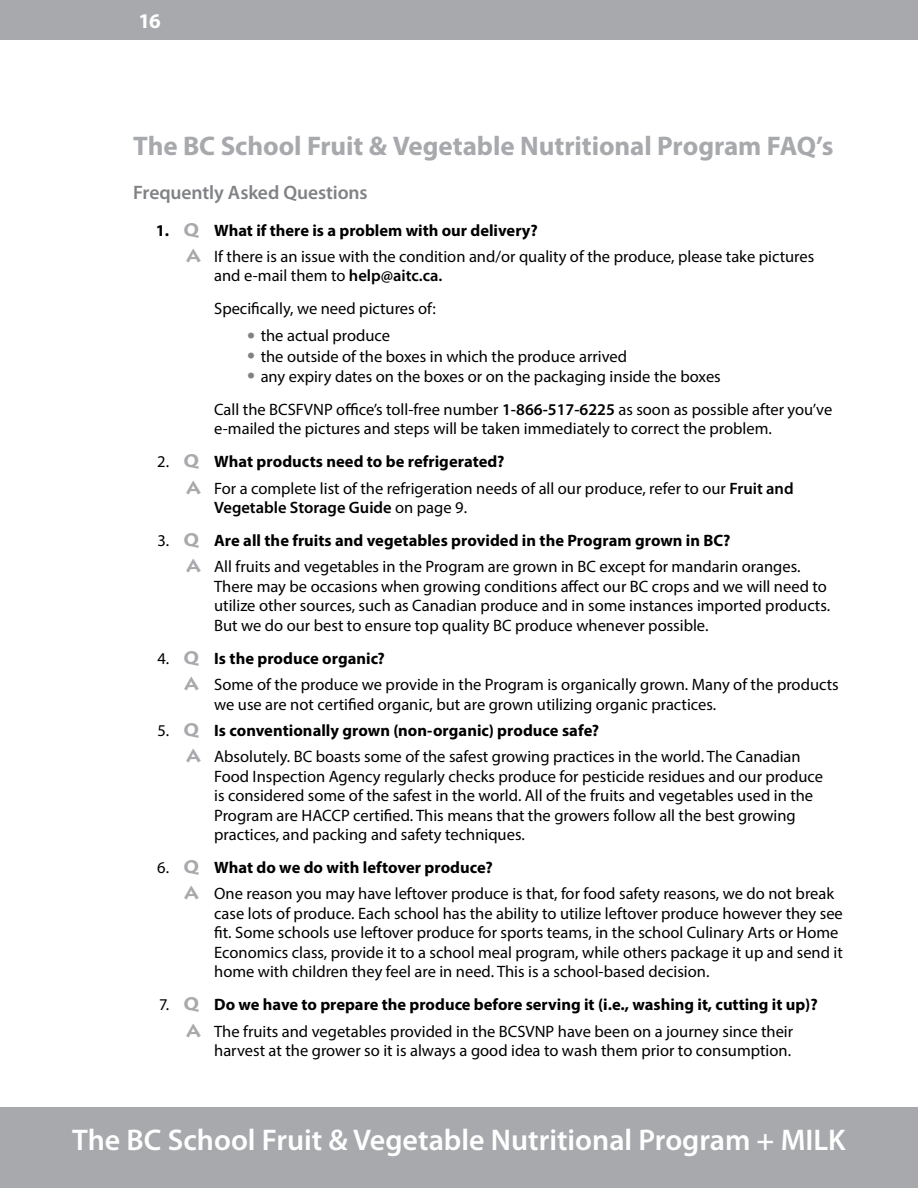
<style>
.page{position:relative;width:918px;height:1188px;background:#fff}
.page>*{position:absolute;margin:0;border:0;box-sizing:border-box;transform-origin:0 0}
.t1{font:600 30px "Myriad Pro";color:#fff}
.t2{font:700 27px "Myriad Pro";letter-spacing:-.005em;color:#a7a9ac}
.t3{font:700 21px "Myriad Pro";color:#fff}
.t4{font:600 19.5px "Myriad Pro";letter-spacing:-.005em;color:#808285}
.t5{font:16.5px/19.5px "Myriad Pro";color:#000}
.t6{font:600 16.5px "Myriad Pro";color:#000}
.s1{font-weight:700}
.s2{font-family:"Lithos Pro";font-weight:700;font-size:18px;color:#a7a9ac}
.s3{font-weight:600}
.s4{font-size:28.5px;color:#808285}
.s5{font-weight:400}
</style>
<div class="page">
<div style="left:0;top:1107px;width:918px;height:81px;background:#a7a9ac"></div>
<div style="left:0;top:0;width:918px;height:40px;background:#a7a9ac"></div>
<p class="t3" style="left:139px;top:7px;width:24px">16</p>
<h2 class="t2" style="left:133px;top:129px;width:702px">The BC School Fruit &amp; Vegetable Nutritional Program FAQ’s</h2>
<p class="t4" style="left:133px;top:180px;width:236px">Frequently Asked Questions</p>
<p class="t5" style="left:186px;top:218px;width:630px;line-height:25.5px;text-indent:-30px"><span class="s1">1.</span> <span class="s2">Q</span> <span class="s1">What if there is a problem with our delivery?<br></span><span class="s2">A</span> If there is an issue with the condition and/or quality of the produce, please take pictures</p>
<p class="t5" style="left:214px;top:259px;width:230px;line-height:33px">and e-mail them to <span class="s3">help@aitc.ca.<br></span>Specifically, we need pictures of:</p>
<p class="t5" style="left:247px;top:326px;width:144px"><span class="s4">•</span> the actual produce</p>
<p class="t5" style="left:247px;top:346px;width:381px"><span class="s4">•</span> the outside of the boxes in which the produce arrived</p>
<p class="t5" style="left:214px;top:359px;width:620px;line-height:33px;text-indent:33px"><span class="s4">•</span> any expiry dates on the boxes or on the packaging inside the boxes<br>Call the BCSFVNP office’s toll-free number <span class="s3">1-866-517-6225</span> as soon as possible after you’ve</p>
<p class="t5" style="left:214px;top:419px;width:559px">e-mailed the pictures and steps will be taken immediately to correct the problem.</p>
<p class="t5" style="left:186px;top:448px;width:609px;line-height:26.2px;text-indent:-29px">2. <span class="s2">Q</span> <span class="s1">What products need to be refrigerated?<br></span><span class="s2">A</span> For a complete list of the refrigeration needs of all our produce, refer to our <span class="s3">Fruit and</span></p>
<p class="t6" style="left:214px;top:497px;width:254px">Vegetable Storage Guide <span class="s5">on page 9.</span></p>
<p class="t5" style="left:186px;top:527px;width:616px;line-height:26.2px;text-indent:-29px">3. <span class="s2">Q</span> <span class="s1">Are all the fruits and vegetables provided in the Program grown in BC?<br></span><span class="s2">A</span> All fruits and vegetables in the Program are grown in BC except for mandarin oranges.</p>
<p class="t5" style="left:214px;top:576px;width:618px">There may be occasions when growing conditions affect our BC crops and we will need to utilize other sources, such as Canadian produce and in some instances imported products.<br>But we do our best to ensure top quality BC produce whenever possible.</p>
<p class="t5" style="left:184px;top:645px;width:656px;line-height:26.2px;text-indent:-27px">4. <span class="s2">Q</span> <span class="s1">Is the produce organic?<br></span><span class="s2">A</span> Some of the produce we provide in the Program is organically grown. Many of the products</p>
<p class="t5" style="left:214px;top:694px;width:504px">we use are not certified organic, but are grown utilizing organic practices.</p>
<p class="t5" style="left:186px;top:717px;width:616px;line-height:26.2px;text-indent:-29px">5. <span class="s2">Q</span> <span class="s1">Is conventionally grown (non-organic) produce safe?<br></span><span class="s2">A</span> Absolutely. BC boasts some of the safest growing practices in the world. The Canadian</p>
<p class="t5" style="left:214px;top:766px;width:611px">Food Inspection Agency regularly checks produce for pesticide residues and our produce is considered some of the safest in the world. All of the fruits and vegetables used in the Program are HACCP certified. This means that the growers follow all the best growing practices, and packing and safety techniques.</p>
<p class="t5" style="left:184px;top:854px;width:651px;line-height:26.2px;text-indent:-27px">6. <span class="s2">Q</span> <span class="s1">What do we do with leftover produce?<br></span><span class="s2">A</span> One reason you may have leftover produce is that, for food safety reasons, we do not break</p>
<p class="t5" style="left:214px;top:903px;width:630px">case lots of produce. Each school has the ability to utilize leftover produce however they see fit. Some schools use leftover produce for sports teams, in the school Culinary Arts or Home Economics class, provide it to a school meal program, while others package it up and send it home with children they feel are in need. This is a school-based decision.</p>
<p class="t5" style="left:159px;top:991px;width:660px;line-height:26.2px;text-align:center">7. <span class="s2">Q</span> <span class="s1">Do we have to prepare the produce before serving it (i.e., washing it, cutting it up)?<br></span><span class="s2">A</span> The fruits and vegetables provided in the BCSVNP have been on a journey since their</p>
<p class="t5" style="left:214px;top:1040px;width:578px">harvest at the grower so it is always a good idea to wash them prior to consumption.</p>
<h1 class="t1" style="left:72px;top:1121px;width:775px">The BC School Fruit &amp; Vegetable Nutritional Program + MILK</h1>
</div>
